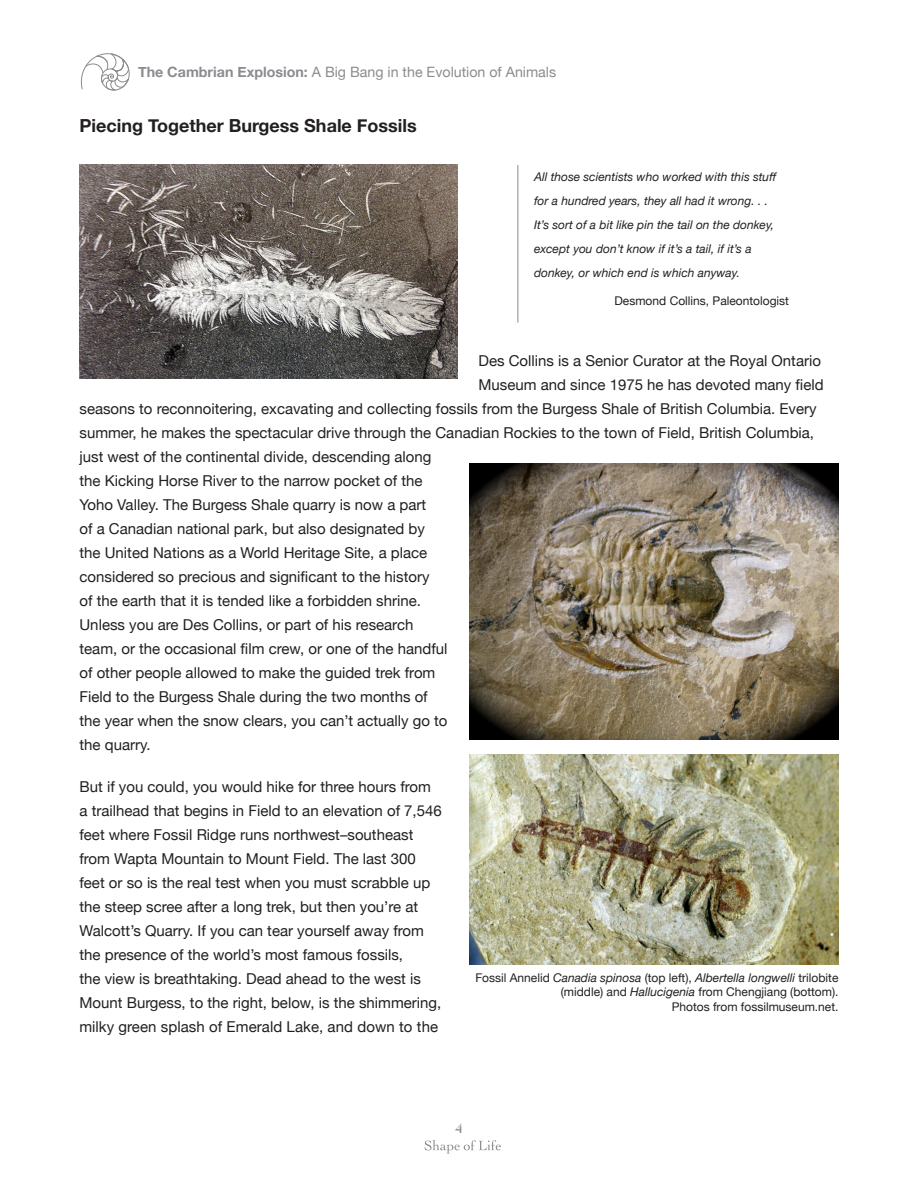
<style>
.page{position:relative;width:918px;height:1188px;background:#fff}
.page>*{position:absolute;margin:0;border:0;box-sizing:border-box;transform-origin:0 0}
.t1{font:700 18px "Helvetica Neue";color:#231f20}
.t2{font:15px/24px "Helvetica Neue";color:#231f20}
.t3{font:14.25px "Helvetica Neue";color:#8a8c8f}
.t4{font:700 13.5px "Cochin";color:#8a8c8f}
.t5{font:italic 12px/24px "Helvetica Neue";color:#231f20}
.t6{font:12px/14.4px "Helvetica Neue";color:#231f20;text-align:right}
.s1{font-weight:700}
.s2{font-style:italic}
</style>
<div class="page">
<svg style="left:425px;top:1140px;width:76px;height:14px"></svg>
<svg style="left:80px;top:53px;width:50px;height:38px"></svg>
<hr style="left:518px;top:165px;width:1px;height:157px;background:#8a8c8f">
<img style="left:80px;top:165px;width:378px;height:214px">
<img style="left:470px;top:463px;width:368px;height:277px">
<img style="left:470px;top:754px;width:368px;height:210px">
<p class="t3" style="left:138px;top:62px;width:420px"><span class="s1">The Cambrian Explosion:</span> A Big Bang in the Evolution of Animals</p>
<p class="t1" style="left:80px;top:111px;width:339px">Piecing Together Burgess Shale Fossils</p>
<p class="t5" style="left:534px;top:165px;width:245px">All those scientists who worked with this stuff for a hundred years, they all had it wrong. . .<br>It’s sort of a bit like pin the tail on the donkey, except you don’t know if it’s a tail, if it’s a donkey, or which end is which anyway.</p>
<p class="t6" style="left:615px;top:295px;width:176px">Desmond Collins, Paleontologist</p>
<p class="t2" style="left:478px;top:349px;width:344px">Des Collins is a Senior Curator at the Royal Ontario</p>
<p class="t2" style="left:478px;top:373px;width:347px">Museum and since 1975 he has devoted many field</p>
<p class="t2" style="left:80px;top:397px;width:739px">seasons to reconnoitering, excavating and collecting fossils from the Burgess Shale of British Columbia. Every</p>
<p class="t2" style="left:80px;top:421px;width:736px">summer, he makes the spectacular drive through the Canadian Rockies to the town of Field, British Columbia,</p>
<p class="t2" style="left:80px;top:445px;width:354px">just west of the continental divide, descending along</p>
<p class="t2" style="left:80px;top:469px;width:345px">the Kicking Horse River to the narrow pocket of the</p>
<p class="t2" style="left:80px;top:493px;width:348px">Yoho Valley. The Burgess Shale quarry is now a part</p>
<p class="t2" style="left:80px;top:517px;width:347px">of a Canadian national park, but also designated by</p>
<p class="t2" style="left:80px;top:541px;width:349px">the United Nations as a World Heritage Site, a place</p>
<p class="t2" style="left:80px;top:565px;width:352px">considered so precious and significant to the history</p>
<p class="t2" style="left:80px;top:589px;width:343px">of the earth that it is tended like a forbidden shrine.</p>
<p class="t2" style="left:80px;top:613px;width:335px">Unless you are Des Collins, or part of his research</p>
<p class="t2" style="left:80px;top:637px;width:370px">team, or the occasional film crew, or one of the handful</p>
<p class="t2" style="left:80px;top:661px;width:357px">of other people allowed to make the guided trek from</p>
<p class="t2" style="left:80px;top:685px;width:350px">Field to the Burgess Shale during the two months of</p>
<p class="t2" style="left:80px;top:709px;width:370px">the year when the snow clears, you can’t actually go to</p>
<p class="t2" style="left:80px;top:733px;width:73px">the quarry.</p>
<p class="t2" style="left:80px;top:775px;width:364px">But if you could, you would hike for three hours from a trailhead that begins in Field to an elevation of 7,546 feet where Fossil Ridge runs northwest–southeast from Wapta Mountain to Mount Field. The last 300 feet or so is the real test when you must scrabble up the steep scree after a long trek, but then you’re at Walcott’s Quarry. If you can tear yourself away from the presence of the world’s most famous fossils,<br>the view is breathtaking. Dead ahead to the west is Mount Burgess, to the right, below, is the shimmering, milky green splash of Emerald Lake, and down to the</p>
<p class="t6" style="left:475px;top:971px;width:365px">Fossil Annelid <span class="s2">Canadia spinosa</span> (top left), <span class="s2">Albertella longwelli</span> trilobite (middle) and <span class="s2">Hallucigenia</span> from Chengjiang (bottom).</p>
<p class="t6" style="left:672px;top:1000px;width:168px">Photos from fossilmuseum.net.</p>
<p class="t4" style="left:455px;top:1120px;width:9px">4</p>
</div>
